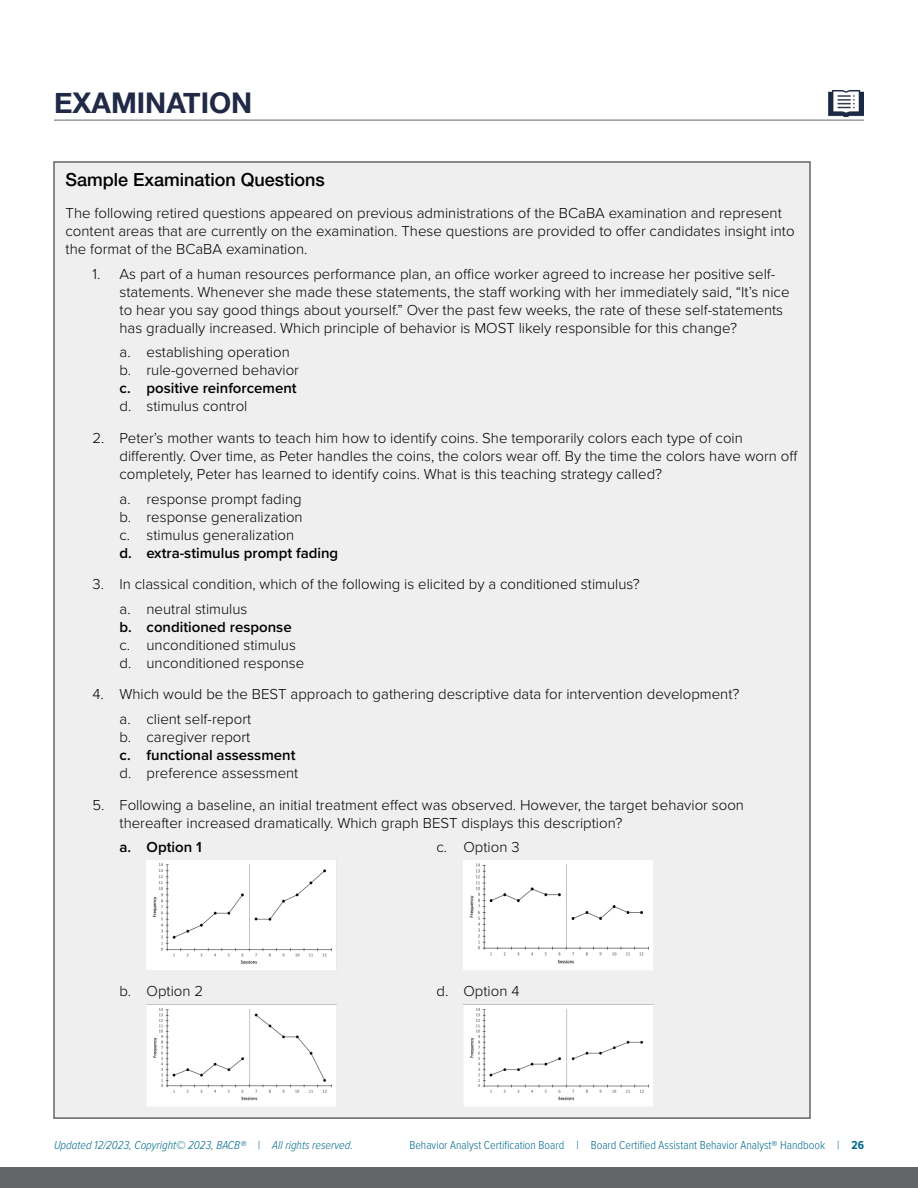
<style>
.page{position:relative;width:918px;height:1188px;background:#fff}
.page>*{position:absolute;margin:0;border:0;box-sizing:border-box;transform-origin:0 0}
.t1{font:700 28.5px "Helvetica Neue";color:#202945}
.Heading_2-Boxes{font:500 18px "Helvetica Neue LT Pro";color:#000}
.Body_Text{font:300 15px/18px "Proxima Nova";color:#000}
.t2{font:600 15px "Proxima Nova";color:#000}
.t3{font:300 12px "Proxima Nova Cond";color:#00698f}
.t4{font:italic 300 12px "Proxima Nova Cond";color:#00698f}
.s1{font-weight:700}
</style>
<div class="page">
<div style="left:0;top:1167px;width:918px;height:21px;background:#636569"></div>
<hr style="left:54px;top:120px;width:810px;height:1px;background:#636569">
<img style="left:829px;top:90px;width:35px;height:27px">
<div style="left:54px;top:162px;width:756px;height:956px;background:#efeff0"></div>
<div style="left:147px;top:860px;width:189px;height:110px;background:#fff"></div>
<img style="left:147px;top:1004px;width:190px;height:102px">
<img style="left:464px;top:860px;width:189px;height:110px">
<img style="left:464px;top:1004px;width:190px;height:102px">
<h1 class="t1" style="left:54px;top:80px;width:100px">EXAMINATION</h1>
<h2 class="Heading_2-Boxes" style="left:66px;top:169px;width:261px">Sample Examination Questions</h2>
<p class="Body_Text" style="left:66px;top:203px;width:731px">The following retired questions appeared on previous administrations of the BCaBA examination and represent content areas that are currently on the examination. These questions are provided to offer candidates insight into the format of the BCaBA examination.</p>
<p class="Body_Text" style="left:120px;top:264px;width:671px;text-indent:-27px">1. As part of a human resources performance plan, an office worker agreed to increase her positive self&shy;statements. Whenever she made these statements, the staff working with her immediately said, “It’s nice to hear you say good things about yourself.” Over the past few weeks, the rate of these self-statements has gradually increased. Which principle of behavior is MOST likely responsible for this change?</p>
<p class="Body_Text" style="left:120px;top:343px;width:172px">a. establishing operation</p>
<p class="Body_Text" style="left:120px;top:361px;width:181px">b. rule-governed behavior</p>
<p class="t2" style="left:120px;top:377px;width:179px">c. positive reinforcement</p>
<p class="Body_Text" style="left:120px;top:397px;width:129px">d. stimulus control</p>
<p class="Body_Text" style="left:120px;top:428px;width:680px;text-indent:-27px">2. Peter’s mother wants to teach him how to identify coins. She temporarily colors each type of coin differently. Over time, as Peter handles the coins, the colors wear off. By the time the colors have worn off completely, Peter has learned to identify coins. What is this teaching strategy called?</p>
<p class="Body_Text" style="left:120px;top:489px;width:184px">a. response prompt fading</p>
<p class="Body_Text" style="left:120px;top:507px;width:185px">b. response generalization</p>
<p class="Body_Text" style="left:120px;top:525px;width:176px">c. stimulus generalization</p>
<p class="t2" style="left:120px;top:541px;width:220px">d. extra-stimulus prompt fading</p>
<p class="Body_Text" style="left:93px;top:574px;width:549px">3. In classical condition, which of the following is elicited by a conditioned stimulus?</p>
<p class="Body_Text" style="left:120px;top:599px;width:129px">a. neutral stimulus</p>
<p class="t2" style="left:120px;top:616px;width:174px">b. conditioned response</p>
<p class="Body_Text" style="left:120px;top:635px;width:178px">c. unconditioned stimulus</p>
<p class="Body_Text" style="left:120px;top:653px;width:186px">d. unconditioned response</p>
<p class="Body_Text" style="left:93px;top:685px;width:648px">4. Which would be the BEST approach to gathering descriptive data for intervention development?</p>
<p class="Body_Text" style="left:120px;top:709px;width:133px">a. client self-report</p>
<p class="Body_Text" style="left:120px;top:727px;width:132px">b. caregiver report</p>
<p class="t2" style="left:120px;top:744px;width:177px">c. functional assessment</p>
<p class="Body_Text" style="left:120px;top:763px;width:180px">d. preference assessment</p>
<p class="Body_Text" style="left:120px;top:795px;width:626px;text-indent:-27px">5. Following a baseline, an initial treatment effect was observed. However, the target behavior soon thereafter increased dramatically. Which graph BEST displays this description?</p>
<p class="t2" style="left:120px;top:836px;width:84px">a. Option 1</p>
<p class="Body_Text" style="left:436px;top:838px;width:85px">c. Option 3</p>
<p class="Body_Text" style="left:120px;top:982px;width:85px">b. Option 2</p>
<p class="Body_Text" style="left:436px;top:982px;width:85px">d. Option 4</p>
<p class="t4" style="left:54px;top:1136px;width:301px">Updated 12/2023, Copyright© 2023, BACB® | All rights reserved.</p>
<p class="t3" style="left:409px;top:1136px;width:456px">Behavior Analyst Certification Board | Board Certified Assistant Behavior Analyst® Handbook | <span class="s1">26</span></p>
</div>
